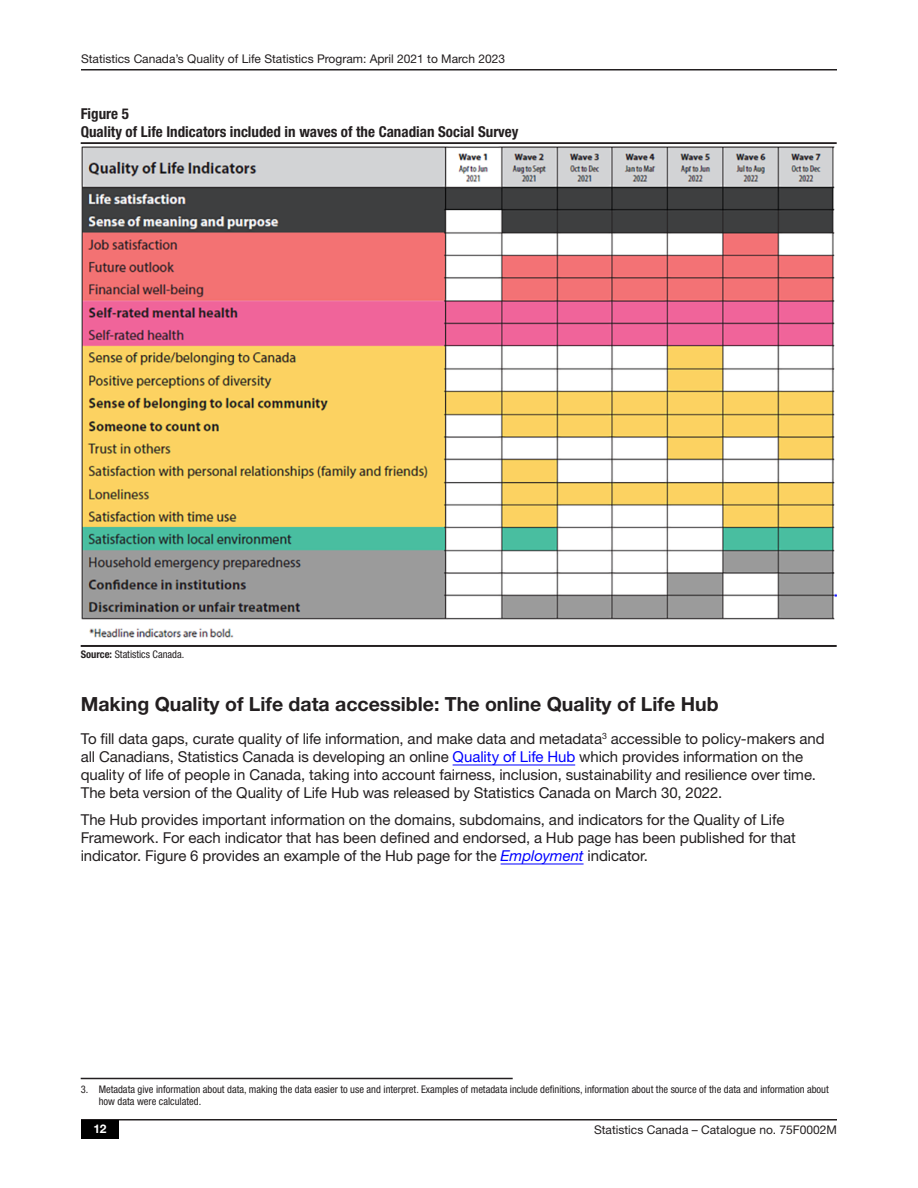
<style>
.page{position:relative;width:918px;height:1188px;background:#fff}
.page>*{position:absolute;margin:0;border:0;box-sizing:border-box;transform-origin:0 0}
.t1{font:700 19.5px "Helvetica Neue LT Std";color:#231f20}
.Text{font:15px/18px "Helvetica Neue LT Std";letter-spacing:-.005em;color:#231f20}
.Table_Header{font:700 condensed 15px "Helvetica Neue LT Std";color:#231f20}
.t2{font:12px "Helvetica Neue LT Std";color:#231f20}
.t3{font:700 12px "Helvetica Neue LT Std";color:#fff}
.Footnote{font:condensed 10.5px/12px "Helvetica Neue LT Std";color:#231f20}
.TF_-_Note_Source{font:condensed 10.5px "Helvetica Neue LT Std";color:#231f20}
.s1{font-weight:700}
.s2{color:#00f}
.s3{font-style:italic;color:#00f}
</style>
<div class="page">
<hr style="left:81px;top:1119px;width:756px;height:1px;background:#231f20">
<div style="left:81px;top:1120px;width:38px;height:19px;background:#000"></div>
<hr style="left:81px;top:69px;width:756px;height:1px;background:#231f20">
<hr style="left:453px;top:765px;width:122px;height:1px;background:#00f">
<hr style="left:501px;top:864px;width:83px;height:1px;background:#00f">
<hr style="left:81px;top:645px;width:756px;height:2px;background:#231f20">
<hr style="left:81px;top:142px;width:756px;height:2px;background:#231f20">
<img style="left:81px;top:146px;width:756px;height:492px">
<hr style="left:81px;top:1078px;width:432px;height:1px;background:#231f20">
<p class="t2" style="left:81px;top:51px;width:426px">Statistics Canada’s Quality of Life Statistics Program: April 2021 to March 2023</p>
<p class="Table_Header" style="left:81px;top:105px;width:50px">Figure 5</p>
<p class="Table_Header" style="left:81px;top:123px;width:439px">Quality of Life Indicators included in waves of the Canadian Social Survey</p>
<p class="TF_-_Note_Source" style="left:81px;top:648px;width:105px"><span class="s1">Source:</span> Statistics Canada.</p>
<h1 class="t1" style="left:81px;top:692px;width:639px">Making Quality of Life data accessible: The online Quality of Life Hub</h1>
<p class="Text" style="left:81px;top:729px;width:745px">To fill data gaps, curate quality of life information, and make data and metadata<sup>3</sup> accessible to policy-makers and all Canadians, Statistics Canada is developing an online <span class="s2">Quality of Life Hub</span> which provides information on the quality of life of people in Canada, taking into account fairness, inclusion, sustainability and resilience over time.<br>The beta version of the Quality of Life Hub was released by Statistics Canada on March 30, 2022.</p>
<p class="Text" style="left:81px;top:810px;width:717px">The Hub provides important information on the domains, subdomains, and indicators for the Quality of Life<br>Framework. For each indicator that has been defined and endorsed, a Hub page has been published for that indicator. Figure 6 provides an example of the Hub page for the <span class="s3">Employment</span> indicator.</p>
<p class="Footnote" style="left:99px;top:1084px;width:732px;text-indent:-18px">3. Metadata give information about data, making the data easier to use and interpret. Examples of metadata include definitions, information about the source of the data and information about how data were calculated.</p>
<p class="t3" style="left:93px;top:1122px;width:15px">12</p>
<p class="t2" style="left:594px;top:1122px;width:244px">Statistics Canada – Catalogue no. 75F0002M</p>
</div>
